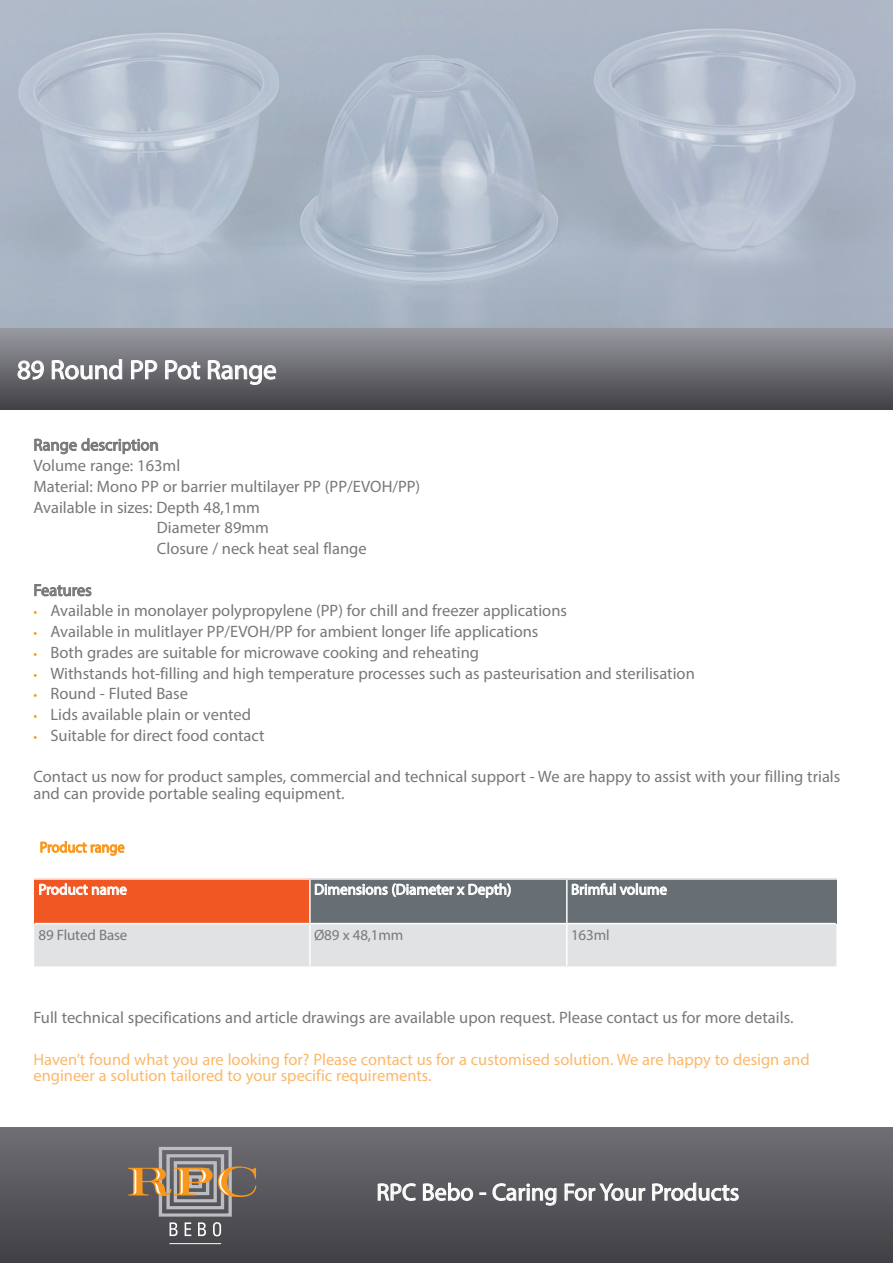
<style>
.page{position:relative;width:893px;height:1263px;background:#fff}
.page>*{position:absolute;margin:0;border:0;box-sizing:border-box;transform-origin:0 0}
.t1{font:27px "Myriad Pro";letter-spacing:-.01em;color:#fff}
.RPC_Bullet_Text_Oran{font:24px "Myriad Pro";color:#fff}
.RPC_Bullet_Text_Oran-2{font:16.5px/16.5px "Myriad Pro";color:#76787b}
.RPC_Bullet_Text_Oran-3{font:16.5px/16.5px "Myriad Pro";color:#fcb86b}
.t2{font:15px "Myriad Pro";color:#fff}
.t3{font:15px "Myriad Pro";letter-spacing:-.01em;color:#76787b}
.t4{font:15px "Myriad Pro";color:#f7971d;scale:.95 1}
.s1{font-size:13.5px;color:#f7971d}
</style>
<div class="page">
<svg style="left:34px;top:438px;width:124px;height:17px"></svg>
<svg style="left:34px;top:584px;width:58px;height:13px"></svg>
<div style="left:0;top:327px;width:893px;height:83px;background:linear-gradient(to bottom,#9a9ca3,#403f44)"></div>
<div style="left:34px;top:879px;width:276px;height:44px;background:#f15722"></div>
<div style="left:310px;top:879px;width:257px;height:44px;background:#686f74"></div>
<div style="left:567px;top:879px;width:269px;height:44px;background:#686f74"></div>
<div style="left:34px;top:923px;width:802px;height:43px;background:#e1e2e4"></div>
<hr style="left:33px;top:878px;width:277px;height:2px;background:#fff">
<hr style="left:310px;top:878px;width:257px;height:2px;background:#fff">
<hr style="left:309px;top:880px;width:2px;height:43px;background:#fff">
<hr style="left:567px;top:878px;width:270px;height:2px;background:#fff">
<hr style="left:566px;top:880px;width:2px;height:43px;background:#fff">
<hr style="left:35px;top:923px;width:275px;height:1px;background:#fff">
<hr style="left:310px;top:923px;width:257px;height:1px;background:#fff">
<hr style="left:309px;top:924px;width:2px;height:42px;background:#fff">
<hr style="left:567px;top:923px;width:269px;height:1px;background:#fff">
<hr style="left:566px;top:924px;width:2px;height:42px;background:#fff">
<svg style="left:40px;top:841px;width:85px;height:15px"></svg>
<svg style="left:39px;top:883px;width:88px;height:12px"></svg>
<svg style="left:315px;top:883px;width:196px;height:15px"></svg>
<svg style="left:571px;top:883px;width:96px;height:12px"></svg>
<svg style="left:17px;top:360px;width:27px;height:20px"></svg>
<svg style="left:51px;top:359px;width:72px;height:21px;background:#939397"></svg>
<svg style="left:131px;top:360px;width:27px;height:20px"></svg>
<svg style="left:165px;top:360px;width:36px;height:20px"></svg>
<svg style="left:208px;top:360px;width:68px;height:25px;background:#8d8d91"></svg>
<div style="left:0;top:1128px;width:893px;height:135px;background:linear-gradient(to bottom,#6e6e74,#403f44)"></div>
<svg style="left:377px;top:1183px;width:39px;height:18px"></svg>
<svg style="left:423px;top:1182px;width:50px;height:19px"></svg>
<svg style="left:492px;top:1183px;width:65px;height:23px"></svg>
<svg style="left:564px;top:1183px;width:82px;height:18px"></svg>
<svg style="left:652px;top:1182px;width:87px;height:19px;background:#86868a"></svg>
<hr style="left:169px;top:1243px;width:52px;height:1px;background:#fff">
<div style="left:159px;top:1147px;width:73px;height:70px;border:3px solid #bcbdc0"></div>
<div style="left:166px;top:1154px;width:58px;height:55px;border:3px solid #bcbdc0"></div>
<div style="left:174px;top:1161px;width:43px;height:41px;border:3px solid #bcbdc0"></div>
<svg style="left:128px;top:1166px;width:128px;height:31px;background:#a28563"></svg>
<svg style="left:170px;top:1222px;width:8px;height:14px"></svg>
<svg style="left:185px;top:1222px;width:6px;height:14px"></svg>
<svg style="left:198px;top:1222px;width:8px;height:14px"></svg>
<svg style="left:213px;top:1222px;width:8px;height:14px"></svg>
<img style="left:0;top:0;width:893px;height:327px">
<p class="t1" style="left:17px;top:353px;width:261px">89 Round PP Pot Range</p>
<p class="RPC_Bullet_Text_Oran-2" style="left:33px;top:436px;width:127px">Range description</p>
<p class="RPC_Bullet_Text_Oran-2" style="left:33px;top:457px;width:148px">Volume range: 163ml</p>
<p class="RPC_Bullet_Text_Oran-2" style="left:33px;top:478px;width:388px">Material: Mono PP or barrier multilayer PP (PP/EVOH/PP)</p>
<p class="RPC_Bullet_Text_Oran-2" style="left:33px;top:499px;width:228px">Available in sizes: Depth 48,1mm</p>
<p class="RPC_Bullet_Text_Oran-2" style="left:157px;top:519px;width:114px">Diameter 89mm</p>
<p class="RPC_Bullet_Text_Oran-2" style="left:157px;top:540px;width:211px">Closure / neck heat seal flange</p>
<p class="RPC_Bullet_Text_Oran-2" style="left:33px;top:582px;width:60px">Features</p>
<p class="RPC_Bullet_Text_Oran-2" style="left:33px;top:602px;width:535px"><span class="s1">•</span> Available in monolayer polypropylene (PP) for chill and freezer applications</p>
<p class="RPC_Bullet_Text_Oran-2" style="left:33px;top:623px;width:506px"><span class="s1">•</span> Available in mulitlayer PP/EVOH/PP for ambient longer life applications</p>
<p class="RPC_Bullet_Text_Oran-2" style="left:33px;top:644px;width:447px"><span class="s1">•</span> Both grades are suitable for microwave cooking and reheating</p>
<p class="RPC_Bullet_Text_Oran-2" style="left:33px;top:665px;width:663px"><span class="s1">•</span> Withstands hot-filling and high temperature processes such as pasteurisation and sterilisation</p>
<p class="RPC_Bullet_Text_Oran-2" style="left:33px;top:685px;width:156px"><span class="s1">•</span> Round - Fluted Base</p>
<p class="RPC_Bullet_Text_Oran-2" style="left:33px;top:706px;width:219px"><span class="s1">•</span> Lids available plain or vented</p>
<p class="RPC_Bullet_Text_Oran-2" style="left:33px;top:727px;width:233px"><span class="s1">•</span> Suitable for direct food contact</p>
<p class="RPC_Bullet_Text_Oran-2" style="left:33px;top:768px;width:808px">Contact us now for product samples, commercial and technical support - We are happy to assist with your filling trials and can provide portable sealing equipment.</p>
<p class="t4" style="left:40px;top:838px;width:91px">Product range</p>
<p class="t2" style="left:38px;top:880px;width:90px">Product name</p>
<p class="t2" style="left:314px;top:880px;width:199px">Dimensions (Diameter x Depth)</p>
<p class="t2" style="left:571px;top:880px;width:97px">Brimful volume</p>
<p class="t3" style="left:38px;top:925px;width:90px">89 Fluted Base</p>
<p class="t3" style="left:314px;top:925px;width:91px">Ø89 x 48,1mm</p>
<p class="t3" style="left:571px;top:925px;width:40px">163ml</p>
<p class="RPC_Bullet_Text_Oran-2" style="left:33px;top:1009px;width:761px">Full technical specifications and article drawings are available upon request. Please contact us for more details.</p>
<p class="RPC_Bullet_Text_Oran-3" style="left:33px;top:1051px;width:778px">Haven’t found what you are looking for? Please contact us for a customised solution. We are happy to design and engineer a solution tailored to your specific requirements.</p>
<p class="RPC_Bullet_Text_Oran" style="left:376px;top:1177px;width:364px">RPC Bebo - Caring For Your Products</p>
</div>
